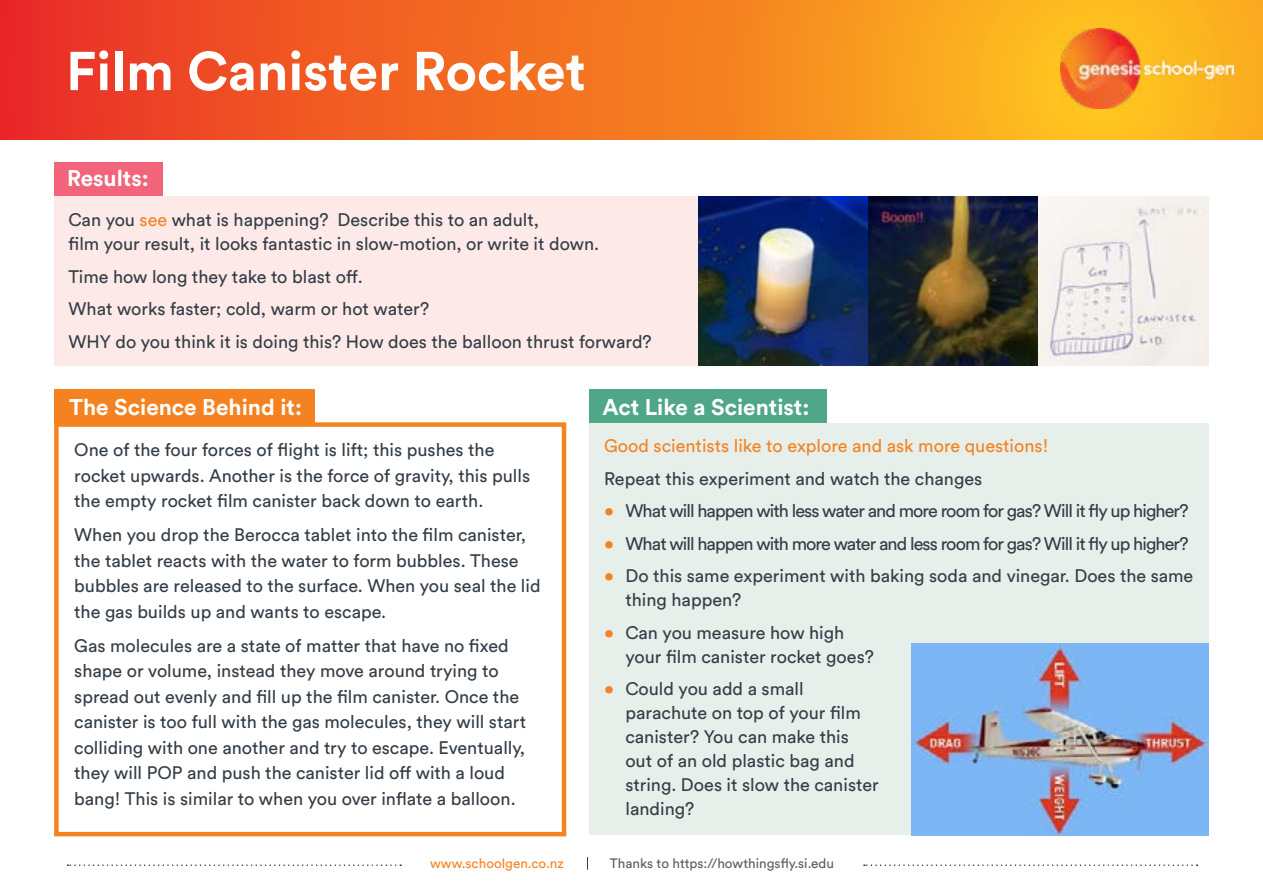
<style>
.page{position:relative;width:1263px;height:893px;background:#fff}
.page>*{position:absolute;margin:0;border:0;box-sizing:border-box;transform-origin:0 0}
.t1{font:700 54px "Circular Pro";color:#fff}
.t2{font:700 22.5px "Circular Pro";color:#fff}
.t3{font:18px/25.5px "Circular Pro";color:#333d47}
.t4{font:18px "Circular Pro";letter-spacing:-.05em;color:#333d47}
.t5{font:18px "Circular Pro";color:#f58220}
.t6{font:13.5px "Circular Pro";color:#595d65}
.t7{font:13.5px "Circular Pro";color:#f58220}
.s1{color:#f58220}
</style>
<div class="page">
<svg style="left:0;top:0;width:1263px;height:140px;background:#f47721"></svg>
<img style="left:1061px;top:29px;width:172px;height:79px">
<div style="left:589px;top:389px;width:238px;height:35px;background:#4fa788"></div>
<div style="left:589px;top:424px;width:620px;height:411px;background:#e7efea"></div>
<div style="left:54px;top:162px;width:109px;height:35px;background:#f1647a"></div>
<div style="left:54px;top:197px;width:1155px;height:169px;background:#fdeae8"></div>
<div style="left:54px;top:422px;width:512px;height:414px;border:4px solid #f58220"></div>
<div style="left:54px;top:389px;width:261px;height:35px;background:#f58220"></div>
<img style="left:699px;top:197px;width:506px;height:168px">
<img style="left:911px;top:644px;width:298px;height:191px">
<svg style="left:587px;top:857px;width:1px;height:13px"></svg>
<svg style="left:68px;top:864px;width:333px;height:2px"></svg>
<svg style="left:864px;top:864px;width:333px;height:2px"></svg>
<h1 class="t1" style="left:66px;top:34px;width:521px">Film Canister Rocket</h1>
<p class="t2" style="left:67px;top:163px;width:83px">Results:</p>
<p class="t3" style="left:68px;top:207px;width:532px;line-height:24px">Can you <span class="s1">see</span> what is happening? Describe this to an adult,<br>film your result, it looks fantastic in slow-motion, or write it down.</p>
<p class="t3" style="left:68px;top:260px;width:585px;line-height:32.5px">Time how long they take to blast off.<br>What works faster; cold, warm or hot water?<br>WHY do you think it is doing this? How does the balloon thrust forward?</p>
<p class="t2" style="left:69px;top:391px;width:234px">The Science Behind it:</p>
<p class="t3" style="left:74px;top:436px;width:457px">One of the four forces of flight is lift; this pushes the rocket upwards. Another is the force of gravity, this pulls the empty rocket film canister back down to earth.</p>
<p class="t3" style="left:74px;top:521px;width:468px">When you drop the Berocca tablet into the film canister, the tablet reacts with the water to form bubbles. These bubbles are released to the surface. When you seal the lid the gas builds up and wants to escape.</p>
<p class="t3" style="left:74px;top:632px;width:454px">Gas molecules are a state of matter that have no fixed shape or volume, instead they move around trying to spread out evenly and fill up the film canister. Once the canister is too full with the gas molecules, they will start colliding with one another and try to escape. Eventually, they will POP and push the canister lid off with a loud bang! This is similar to when you over inflate a balloon.</p>
<p class="t2" style="left:602px;top:391px;width:209px">Act Like a Scientist:</p>
<p class="t5" style="left:604px;top:434px;width:446px">Good scientists like to explore and ask more questions!</p>
<p class="t3" style="left:604px;top:465px;width:380px">Repeat this experiment and watch the changes</p>
<p class="t4" style="left:604px;top:499px;width:586px"><span class="s1">•</span> What will happen with less water and more room for gas? Will it fly up higher?</p>
<p class="t4" style="left:604px;top:531px;width:586px"><span class="s1">•</span> What will happen with more water and less room for gas? Will it fly up higher?</p>
<p class="t3" style="left:625px;top:563px;width:569px;line-height:24px;text-indent:-21px"><span class="s1">•</span> Do this same experiment with baking soda and vinegar. Does the same thing happen?</p>
<p class="t3" style="left:625px;top:620px;width:250px;line-height:24px;text-indent:-21px"><span class="s1">•</span> Can you measure how high your film canister rocket goes?</p>
<p class="t3" style="left:625px;top:676px;width:255px;line-height:24px;text-indent:-21px"><span class="s1">•</span> Could you add a small parachute on top of your film canister? You can make this out of an old plastic bag and string. Does it slow the canister landing?</p>
<p class="t7" style="left:430px;top:854px;width:135px">www.schoolgen.co.nz</p>
<p class="t6" style="left:610px;top:854px;width:226px">Thanks to https://howthingsfly.si.edu</p>
</div>
